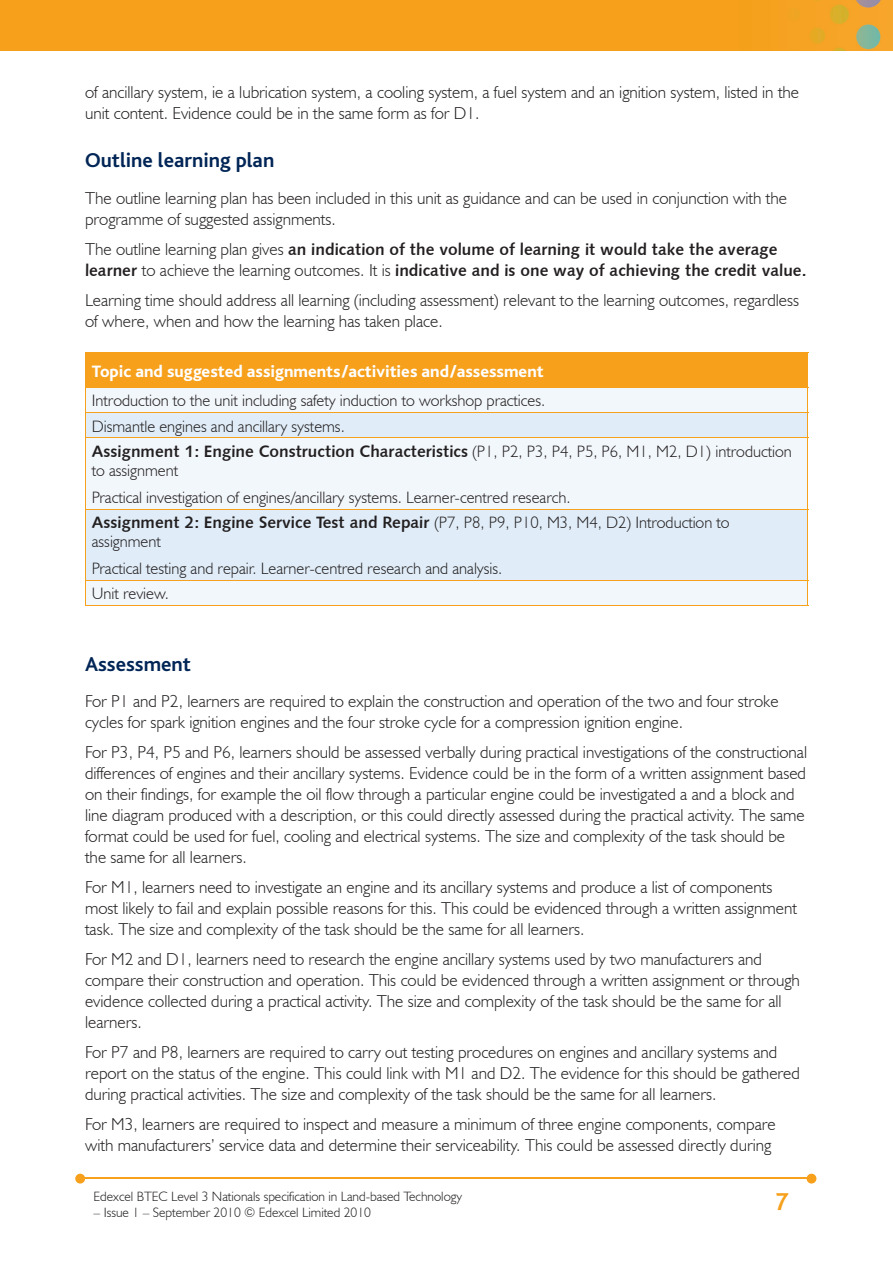
<style>
.page{position:relative;width:893px;height:1263px;background:#fff}
.page>*{position:absolute;margin:0;border:0;box-sizing:border-box;transform-origin:0 0}
.t1{font:700 25.5px "Bliss";color:#f6a01b}
.t2{font:700 21px "Bliss";color:#002556}
.t3{font:300 17.25px/21px "Humanist 521 BT";color:#231f20}
.t4{font:800 17.25px "Bliss";color:#fff}
.t5{font:16.5px/21px "Humanist 531 BT Bold A";color:#231f20}
.t6{font:300 16.5px/27.3px "Humanist 521 BT";color:#231f20}
.t7{font:300 13.5px "Humanist 521 BT";color:#231f20}
.s1{font-family:"Humanist 521 BT";font-weight:300;font-size:17.25px}
.s2{font-family:"Humanist 521 BT";font-weight:300}
</style>
<div class="page">
<img style="left:0;top:0;width:893px;height:51px">
<hr style="left:82px;top:1178px;width:728px;height:1px;background:#f6a01b">
<svg style="left:807px;top:1174px;width:9px;height:9px"></svg>
<svg style="left:75px;top:1174px;width:10px;height:9px"></svg>
<div style="left:85px;top:353px;width:723px;height:34px;background:#f6a01b"></div>
<div style="left:86px;top:388px;width:721px;height:217px;background:#f2f7fb"></div>
<svg style="left:86px;top:413px;width:721px;height:167px;fill:#e0edf8"></svg>
<hr style="left:85px;top:352px;width:723px;height:1px;background:#f6a01b">
<hr style="left:85px;top:387px;width:723px;height:1px;background:#f6a01b">
<svg style="left:85px;top:388px;width:1px;height:50px"></svg>
<svg style="left:807px;top:388px;width:1px;height:50px"></svg>
<hr style="left:85px;top:412px;width:723px;height:1px;background:#f6a01b">
<hr style="left:85px;top:438px;width:1px;height:71px;background:#f6a01b">
<hr style="left:807px;top:438px;width:1px;height:71px;background:#f6a01b">
<hr style="left:85px;top:438px;width:723px;height:1px;background:#f6a01b">
<hr style="left:85px;top:510px;width:1px;height:70px;background:#f6a01b">
<hr style="left:807px;top:510px;width:1px;height:70px;background:#f6a01b">
<hr style="left:85px;top:509px;width:723px;height:1px;background:#f6a01b">
<hr style="left:85px;top:605px;width:723px;height:1px;background:#f6a01b">
<svg style="left:85px;top:581px;width:1px;height:24px"></svg>
<svg style="left:807px;top:581px;width:1px;height:24px"></svg>
<hr style="left:85px;top:580px;width:723px;height:1px;background:#f6a01b">
<p class="t3" style="left:85px;top:81px;width:716px">of ancillary system, ie a lubrication system, a cooling system, a fuel system and an ignition system, listed in the unit content. Evidence could be in the same form as for D1.</p>
<p class="t2" style="left:85px;top:150px;width:191px">Outline learning plan</p>
<p class="t3" style="left:85px;top:187px;width:704px">The outline learning plan has been included in this unit as guidance and can be used in conjunction with the programme of suggested assignments.</p>
<p class="t5" style="left:85px;top:238px;width:723px"><span class="s1">The outline learning plan gives</span> an indication of the volume of learning it would take the average learner <span class="s1">to achieve the learning outcomes. It is</span> indicative and is one way of achieving the credit value.</p>
<p class="t3" style="left:85px;top:289px;width:716px">Learning time should address all learning (including assessment) relevant to the learning outcomes, regardless of where, when and how the learning has taken place.</p>
<p class="t4" style="left:92px;top:362px;width:453px">Topic and suggested assignments/activities and/assessment</p>
<p class="t6" style="left:92px;top:388px;width:455px;line-height:25.3px">Introduction to the unit including safety induction to workshop practices.<br>Dismantle engines and ancillary systems.</p>
<p class="t5" style="left:92px;top:440px;width:701px">Assignment 1: Engine Construction Characteristics <span class="s2">(P1, P2, P3, P4, P5, P6, M1, M2, D1) introduction</span></p>
<p class="t6" style="left:92px;top:456px;width:480px">to assignment<br>Practical investigation of engines/ancillary systems. Learner-centred research.</p>
<p class="t5" style="left:92px;top:512px;width:639px">Assignment 2: Engine Service Test and Repair <span class="s2">(P7, P8, P9, P10, M3, M4, D2) Introduction to</span></p>
<p class="t6" style="left:92px;top:527px;width:412px">assignment<br>Practical testing and repair. Learner-centred research and analysis.</p>
<p class="t6" style="left:92px;top:580px;width:79px">Unit review.</p>
<p class="t2" style="left:85px;top:653px;width:108px">Assessment</p>
<p class="t3" style="left:85px;top:691px;width:695px">For P1 and P2, learners are required to explain the construction and operation of the two and four stroke cycles for spark ignition engines and the four stroke cycle for a compression ignition engine.</p>
<p class="t3" style="left:85px;top:742px;width:724px">For P3, P4, P5 and P6, learners should be assessed verbally during practical investigations of the constructional differences of engines and their ancillary systems. Evidence could be in the form of a written assignment based on their findings, for example the oil flow through a particular engine could be investigated a and a block and line diagram produced with a description, or this could directly assessed during the practical activity. The same format could be used for fuel, cooling and electrical systems. The size and complexity of the task should be the same for all learners.</p>
<p class="t3" style="left:85px;top:877px;width:713px">For M1, learners need to investigate an engine and its ancillary systems and produce a list of components most likely to fail and explain possible reasons for this. This could be evidenced through a written assignment task. The size and complexity of the task should be the same for all learners.</p>
<p class="t3" style="left:85px;top:949px;width:716px">For M2 and D1, learners need to research the engine ancillary systems used by two manufacturers and compare their construction and operation. This could be evidenced through a written assignment or through evidence collected during a practical activity. The size and complexity of the task should be the same for all learners.</p>
<p class="t3" style="left:85px;top:1042px;width:716px">For P7 and P8, learners are required to carry out testing procedures on engines and ancillary systems and report on the status of the engine. This could link with M1 and D2. The evidence for this should be gathered during practical activities. The size and complexity of the task should be the same for all learners.</p>
<p class="t3" style="left:85px;top:1114px;width:692px">For M3, learners are required to inspect and measure a minimum of three engine components, compare with manufacturers’ service data and determine their serviceability. This could be assessed directly during</p>
<p class="t7" style="left:94px;top:1188px;width:370px">Edexcel BTEC Level 3 Nationals specification in Land-based Technology</p>
<p class="t7" style="left:94px;top:1204px;width:279px">– Issue 1 – September 2010 © Edexcel Limited 2010</p>
<h1 class="t1" style="left:775px;top:1189px;width:15px">7</h1>
</div>
